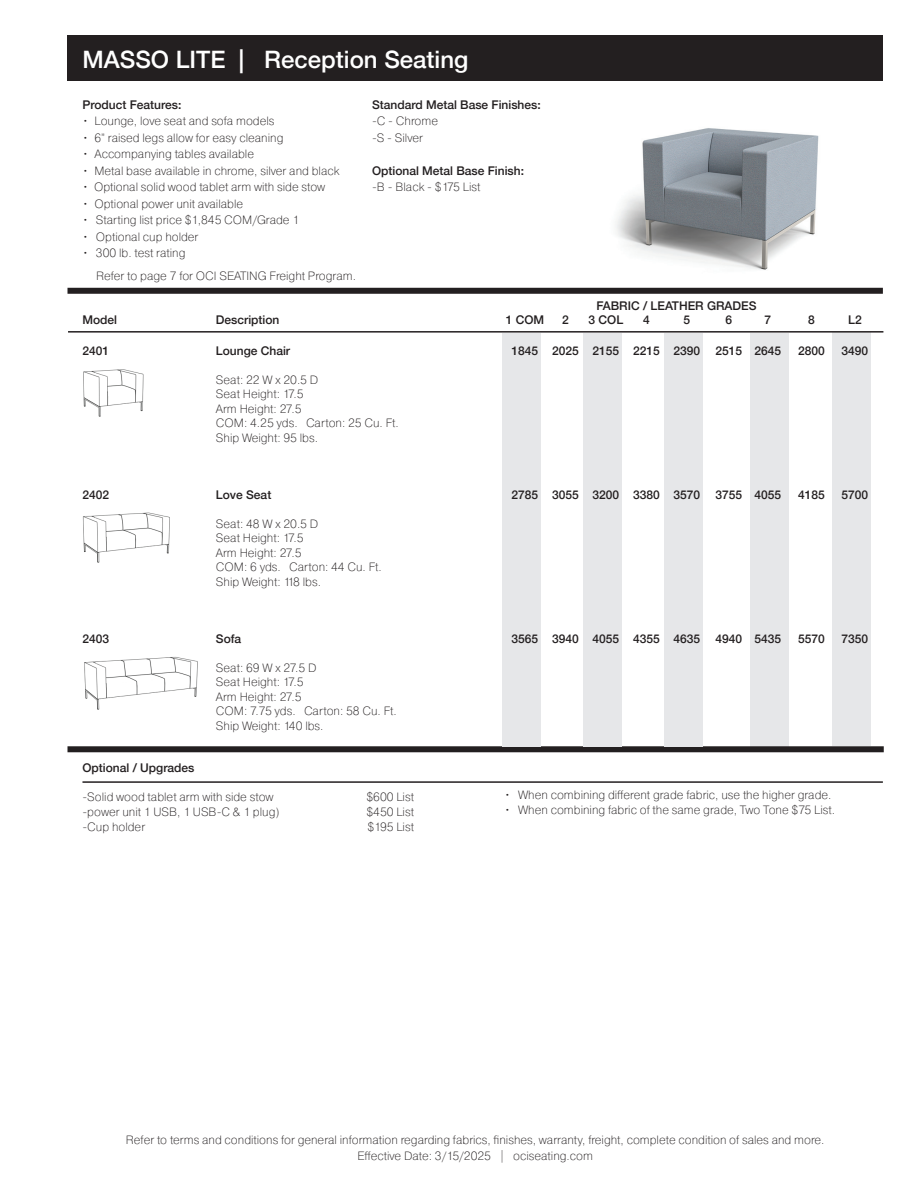
<style>
.page{position:relative;width:918px;height:1188px;background:#fff}
.page>*{position:absolute;margin:0;border:0;box-sizing:border-box;transform-origin:0 0}
.t1{font:500 24px "Helvetica Neue";color:#fff}
.t2{font:200 12px/14.4px "Pragmatica";color:#231f20}
.t3{font:500 12px "Helvetica Neue";color:#231f20}
</style>
<div class="page">
<img style="left:616px;top:128px;width:203px;height:142px">
<div style="left:750px;top:333px;width:39px;height:413px;background:#e6e7e9"></div>
<div style="left:832px;top:333px;width:39px;height:413px;background:#e6e7e9"></div>
<div style="left:68px;top:35px;width:815px;height:46px;background:#231f20"></div>
<div style="left:68px;top:746px;width:816px;height:6px;background:#231f20"></div>
<hr style="left:68px;top:331px;width:815px;height:2px;background:#231f20">
<div style="left:68px;top:288px;width:815px;height:6px;background:#231f20"></div>
<div style="left:502px;top:333px;width:39px;height:413px;background:#e6e7e9"></div>
<div style="left:583px;top:333px;width:39px;height:413px;background:#e6e7e9"></div>
<div style="left:664px;top:333px;width:39px;height:413px;background:#e6e7e9"></div>
<hr style="left:82px;top:781px;width:801px;height:2px;background:#231f20">
<img style="left:84px;top:656px;width:114px;height:54px">
<img style="left:82px;top:512px;width:88px;height:51px">
<img style="left:83px;top:369px;width:61px;height:48px">
<h1 class="t1" style="left:82px;top:40px;width:387px">MASSO LITE | Reception Seating</h1>
<p class="t3" style="left:82px;top:95px;width:100px">Product Features:</p>
<p class="t2" style="left:82px;top:113px;width:194px">• Lounge, love seat and sofa models</p>
<p class="t2" style="left:82px;top:130px;width:203px">• 6” raised legs allow for easy cleaning</p>
<p class="t2" style="left:82px;top:146px;width:173px">• Accompanying tables available</p>
<p class="t2" style="left:82px;top:163px;width:259px">• Metal base available in chrome, silver and black</p>
<p class="t2" style="left:82px;top:179px;width:244px">• Optional solid wood tablet arm with side stow</p>
<p class="t2" style="left:82px;top:196px;width:162px">• Optional power unit available</p>
<p class="t2" style="left:82px;top:212px;width:218px">• Starting list price $1,845 COM/Grade 1</p>
<p class="t2" style="left:82px;top:229px;width:117px">• Optional cup holder</p>
<p class="t2" style="left:82px;top:245px;width:104px">• 300 lb. test rating</p>
<p class="t2" style="left:96px;top:269px;width:261px">Refer to page 7 for OCI SEATING Freight Program.</p>
<p class="t3" style="left:372px;top:95px;width:170px">Standard Metal Base Finishes:</p>
<p class="t2" style="left:372px;top:113px;width:68px;line-height:16.5px">-C - Chrome -S - Silver</p>
<p class="t3" style="left:372px;top:161px;width:154px">Optional Metal Base Finish:</p>
<p class="t2" style="left:372px;top:180px;width:110px">-B - Black - $175 List</p>
<p class="t3" style="left:596px;top:296px;width:162px">FABRIC / LEATHER GRADES</p>
<p class="t3" style="left:82px;top:310px;width:36px">Model</p>
<p class="t3" style="left:216px;top:310px;width:65px">Description</p>
<p class="t3" style="left:506px;top:310px;width:40px">1 COM</p>
<p class="t3" style="left:562px;top:310px;width:8px">2</p>
<p class="t3" style="left:589px;top:310px;width:36px">3 COL</p>
<p class="t3" style="left:643px;top:310px;width:8px">4</p>
<p class="t3" style="left:684px;top:310px;width:8px">5</p>
<p class="t3" style="left:726px;top:310px;width:8px">6</p>
<p class="t3" style="left:765px;top:310px;width:8px">7</p>
<p class="t3" style="left:808px;top:310px;width:8px">8</p>
<p class="t3" style="left:848px;top:310px;width:15px">L2</p>
<p class="t3" style="left:82px;top:341px;width:28px">2401</p>
<p class="t3" style="left:216px;top:341px;width:76px">Lounge Chair</p>
<p class="t3" style="left:512px;top:341px;width:190px">1845 2025 2155 2215 2390</p>
<p class="t3" style="left:716px;top:341px;width:67px">2515 2645</p>
<p class="t3" style="left:798px;top:341px;width:28px">2800</p>
<p class="t3" style="left:842px;top:341px;width:28px">3490</p>
<p class="t2" style="left:216px;top:372px;width:184px">Seat: 22 W x 20.5 D<br>Seat Height: 17.5<br>Arm Height: 27.5<br>COM: 4.25 yds. Carton: 25 Cu. Ft.<br>Ship Weight: 95 lbs.</p>
<p class="t3" style="left:82px;top:485px;width:28px">2402</p>
<p class="t3" style="left:216px;top:485px;width:57px">Love Seat</p>
<p class="t3" style="left:512px;top:485px;width:190px">2785 3055 3200 3380 3570</p>
<p class="t3" style="left:716px;top:485px;width:67px">3755 4055</p>
<p class="t3" style="left:798px;top:485px;width:28px">4185</p>
<p class="t3" style="left:842px;top:485px;width:28px">5700</p>
<p class="t2" style="left:216px;top:516px;width:167px">Seat: 48 W x 20.5 D<br>Seat Height: 17.5<br>Arm Height: 27.5<br>COM: 6 yds. Carton: 44 Cu. Ft.<br>Ship Weight: 118 lbs.</p>
<p class="t3" style="left:82px;top:629px;width:28px">2403</p>
<p class="t3" style="left:216px;top:629px;width:27px">Sofa</p>
<p class="t3" style="left:512px;top:629px;width:190px">3565 3940 4055 4355 4635</p>
<p class="t3" style="left:716px;top:629px;width:67px">4940 5435</p>
<p class="t3" style="left:798px;top:629px;width:28px">5570</p>
<p class="t3" style="left:842px;top:629px;width:28px">7350</p>
<p class="t2" style="left:216px;top:660px;width:182px">Seat: 69 W x 27.5 D<br>Seat Height: 17.5<br>Arm Height: 27.5<br>COM: 7.75 yds. Carton: 58 Cu. Ft.<br>Ship Weight: 140 lbs.</p>
<p class="t3" style="left:82px;top:758px;width:114px">Optional / Upgrades</p>
<p class="t2" style="left:82px;top:790px;width:193px">-Solid wood tablet arm with side stow</p>
<p class="t2" style="left:366px;top:790px;width:49px">$600 List</p>
<p class="t2" style="left:82px;top:805px;width:199px">-power unit 1 USB, 1 USB-C &amp; 1 plug)</p>
<p class="t2" style="left:366px;top:805px;width:49px">$450 List</p>
<p class="t2" style="left:82px;top:820px;width:64px">-Cup holder</p>
<p class="t2" style="left:367px;top:820px;width:48px">$195 List</p>
<p class="t2" style="left:505px;top:787px;width:328px">• When combining different grade fabric, use the higher grade.</p>
<p class="t2" style="left:505px;top:802px;width:332px">• When combining fabric of the same grade, Two Tone $75 List.</p>
<p class="t2" style="left:126px;top:1131px;width:700px;line-height:16.5px;text-align:center">Refer to terms and conditions for general information regarding fabrics, finishes, warranty, freight, complete condition of sales and more.<br>Effective Date: 3/15/2025 | ociseating.com</p>
</div>
